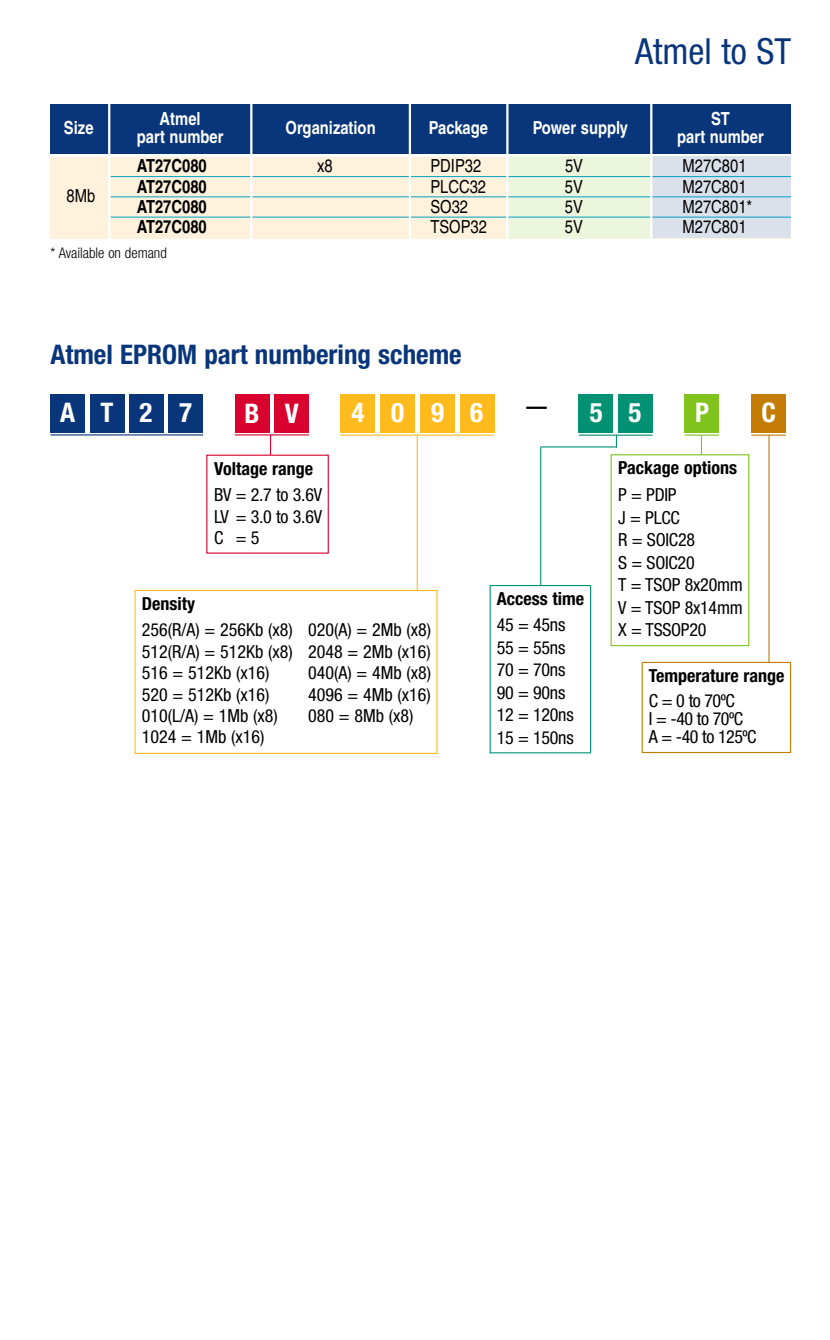
<style>
.page{position:relative;width:830px;height:1340px;background:#fff}
.page>*{position:absolute;margin:0;border:0;box-sizing:border-box;transform-origin:0 0}
.t1{font:condensed 36px "Helvetica Neue";color:#09367b}
.t2{font:700 condensed 27px "Helvetica Neue";color:#09367b}
.t3{font:700 condensed 27px "Helvetica Neue";letter-spacing:.975em;color:#fff}
.t4{font:condensed 18px/21.4px "Helvetica Neue";letter-spacing:-.015em;color:#000}
.t5{font:condensed 18px "Helvetica";color:#000}
.t6{font:700 condensed 18px/18px "Helvetica";color:#fff;text-align:center}
.t7{font:700 condensed 18px "Helvetica Neue";color:#000}
.t8{font:700 condensed 18px "Helvetica";color:#000}
.t9{font:300 condensed 14.62px "Helvetica Neue";color:#000}
</style>
<div class="page">
<div style="left:50px;top:157px;width:740px;height:81px;background:#fff2dd"></div>
<div style="left:646px;top:156px;width:144px;height:82px;background:#dae1eb"></div>
<hr style="left:526px;top:406px;width:20px;height:3px;background:#000">
<hr style="left:416px;top:436px;width:1px;height:154px;background:#ffba1d">
<svg style="left:700px;top:436px;width:1px;height:18px"></svg>
<svg style="left:270px;top:435px;width:1px;height:19px"></svg>
<div style="left:235px;top:394px;width:34px;height:38px;background:#d9012e"></div>
<div style="left:459px;top:394px;width:35px;height:38px;background:#ffba1d"></div>
<div style="left:134px;top:590px;width:303px;height:164px;border:1px solid #ffba1d"></div>
<div style="left:641px;top:662px;width:149px;height:91px;border:1px solid #c47c04"></div>
<div style="left:610px;top:454px;width:139px;height:192px;border:1px solid #80c31c"></div>
<div style="left:274px;top:394px;width:35px;height:38px;background:#d9012e"></div>
<div style="left:340px;top:394px;width:35px;height:38px;background:#ffba1d"></div>
<div style="left:380px;top:394px;width:34px;height:38px;background:#ffba1d"></div>
<div style="left:420px;top:394px;width:34px;height:38px;background:#ffba1d"></div>
<div style="left:618px;top:394px;width:34px;height:38px;background:#029172"></div>
<div style="left:578px;top:394px;width:34px;height:38px;background:#029172"></div>
<div style="left:90px;top:394px;width:34px;height:38px;background:#09367b"></div>
<div style="left:50px;top:394px;width:35px;height:38px;background:#09367b"></div>
<div style="left:129px;top:394px;width:34px;height:38px;background:#09367b"></div>
<div style="left:168px;top:394px;width:35px;height:38px;background:#09367b"></div>
<hr style="left:340px;top:434px;width:154px;height:2px;background:#ffba1d">
<hr style="left:578px;top:434px;width:74px;height:2px;background:#029172">
<hr style="left:51px;top:434px;width:152px;height:1px;background:#09367b">
<hr style="left:768px;top:435px;width:1px;height:227px;background:#c47c04">
<div style="left:684px;top:394px;width:34px;height:38px;background:#80c31c"></div>
<div style="left:751px;top:394px;width:34px;height:38px;background:#c47c04"></div>
<hr style="left:684px;top:434px;width:35px;height:2px;background:#80c31c">
<hr style="left:751px;top:434px;width:34px;height:2px;background:#c47c04">
<div style="left:489px;top:585px;width:102px;height:168px;border:1px solid #029172"></div>
<hr style="left:235px;top:434px;width:74px;height:1px;background:#d9012e">
<hr style="left:541px;top:446px;width:74px;height:1px;background:#029172">
<hr style="left:540px;top:446px;width:1px;height:139px;background:#029172">
<div style="left:50px;top:103px;width:740px;height:50px;background:#09367b"></div>
<div style="left:507px;top:156px;width:144px;height:82px;background:#ecf6dd"></div>
<hr style="left:110px;top:176px;width:680px;height:1px;background:#02a0c6">
<hr style="left:110px;top:196px;width:680px;height:1px;background:#02a0c6">
<hr style="left:110px;top:217px;width:680px;height:1px;background:#02a0c6">
<hr style="left:649px;top:102px;width:3px;height:143px;background:#fff">
<hr style="left:108px;top:102px;width:2px;height:147px;background:#fff">
<hr style="left:250px;top:103px;width:2px;height:145px;background:#fff">
<hr style="left:408px;top:103px;width:3px;height:143px;background:#fff">
<hr style="left:506px;top:102px;width:2px;height:141px;background:#fff">
<h1 class="t1" style="left:635px;top:38px;width:157px">Atmel to ST</h1>
<p class="t6" style="left:64px;top:120px;width:31px">Size</p>
<p class="t6" style="left:137px;top:111px;width:88px">Atmel<br>part number</p>
<p class="t6" style="left:285px;top:120px;width:92px">Organization</p>
<p class="t6" style="left:428px;top:120px;width:61px">Package</p>
<p class="t6" style="left:532px;top:120px;width:97px">Power supply</p>
<p class="t6" style="left:676px;top:111px;width:88px">ST<br>part number</p>
<p class="t5" style="left:66px;top:189px;width:30px">8Mb</p>
<p class="t8" style="left:137px;top:159px;width:72px">AT27C080</p>
<p class="t5" style="left:317px;top:159px;width:17px">x8</p>
<p class="t5" style="left:430px;top:159px;width:52px">PDIP32</p>
<p class="t5" style="left:564px;top:159px;width:20px">5V</p>
<p class="t5" style="left:682px;top:159px;width:65px">M27C801</p>
<p class="t8" style="left:137px;top:180px;width:72px">AT27C080</p>
<p class="t5" style="left:430px;top:180px;width:57px">PLCC32</p>
<p class="t5" style="left:564px;top:180px;width:20px">5V</p>
<p class="t5" style="left:682px;top:180px;width:65px">M27C801</p>
<p class="t8" style="left:137px;top:200px;width:72px">AT27C080</p>
<p class="t5" style="left:430px;top:200px;width:39px">SO32</p>
<p class="t5" style="left:564px;top:200px;width:20px">5V</p>
<p class="t5" style="left:682px;top:200px;width:71px">M27C801*</p>
<p class="t8" style="left:137px;top:220px;width:72px">AT27C080</p>
<p class="t5" style="left:430px;top:220px;width:58px">TSOP32</p>
<p class="t5" style="left:564px;top:220px;width:20px">5V</p>
<p class="t5" style="left:682px;top:220px;width:65px">M27C801</p>
<p class="t9" style="left:50px;top:247px;width:118px">* Available on demand</p>
<h2 class="t2" style="left:50px;top:344px;width:412px">Atmel EPROM part numbering scheme</h2>
<h2 class="t3" style="left:60px;top:403px;width:134px">AT27</h2>
<h2 class="t3" style="left:244px;top:403px;width:56px">B V</h2>
<h2 class="t3" style="left:351px;top:403px;width:133px">4096</h2>
<h2 class="t3" style="left:589px;top:403px;width:53px">5 5</h2>
<h2 class="t3" style="left:694px;top:403px;width:16px">P</h2>
<h2 class="t3" style="left:761px;top:403px;width:16px">C</h2>
<p class="t7" style="left:214px;top:462px;width:100px">Voltage range</p>
<p class="t4" style="left:214px;top:486px;width:109px;text-align:justify">BV = 2.7 to 3.6V LV = 3.0 to 3.6V C =5</p>
<p class="t7" style="left:142px;top:597px;width:55px">Density</p>
<p class="t7" style="left:496px;top:592px;width:89px">Access time</p>
<p class="t4" style="left:142px;top:621px;width:152px">256(R/A) = 256Kb (x8)<br>512(R/A) = 512Kb (x8)<br>516 = 512Kb (x16)<br>520 = 512Kb (x16)<br>010(L/A) = 1Mb (x8)<br>1024 = 1Mb (x16)</p>
<p class="t4" style="left:496px;top:615px;width:78px;line-height:22.5px">45 = 45ns<br>55 = 55ns<br>70 = 70ns<br>90 = 90ns<br>12 = 120ns<br>15 = 150ns</p>
<p class="t4" style="left:308px;top:621px;width:124px;text-align:justify">020(A) = 2Mb (x8)<br>2048 = 2Mb (x16)<br>040(A) = 4Mb (x8)<br>4096 = 4Mb (x16)<br>080 = 8Mb (x8)</p>
<p class="t7" style="left:618px;top:461px;width:120px">Package options</p>
<p class="t4" style="left:618px;top:485px;width:126px;line-height:22.5px">P = PDIP<br>J = PLCC<br>R = SOIC28<br>S = SOIC20<br>T = TSOP 8x20mm<br>V = TSOP 8x14mm<br>X = TSSOP20</p>
<p class="t7" style="left:648px;top:669px;width:137px">Temperature range</p>
<p class="t4" style="left:648px;top:693px;width:109px;line-height:18px">C = 0 to 70ºC<br>I = -40 to 70ºC<br>A = -40 to 125ºC</p>
</div>
